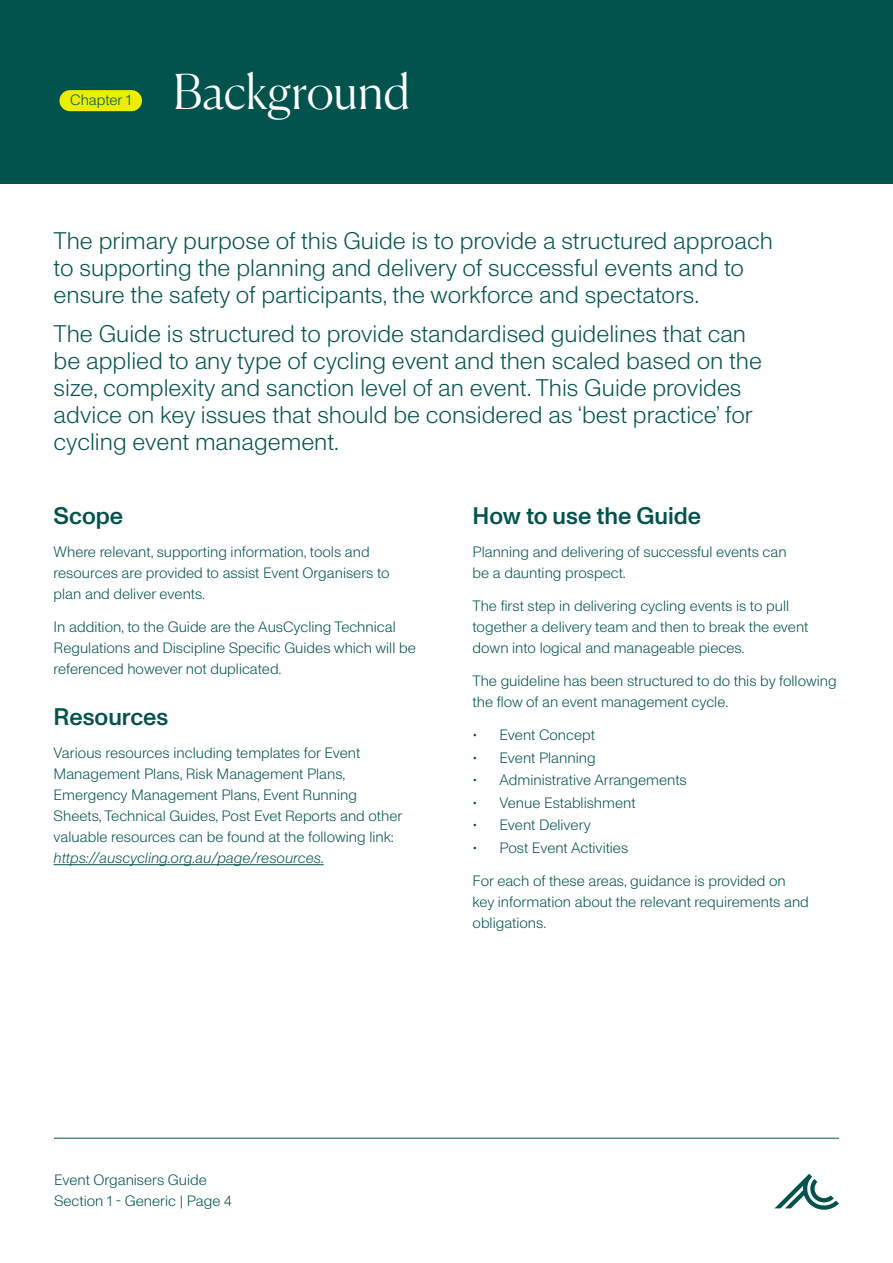
<style>
.page{position:relative;width:893px;height:1263px;background:#fff}
.page>*{position:absolute;margin:0;border:0;box-sizing:border-box;transform-origin:0 0}
.t1{font:300 48px "Canela Trial";color:#fff}
.t2{font:300 24px/27px "ABC Monument Grotesk Unlicensed Trial";color:#02534e}
.t3{font:500 24px "ABC Monument Grotesk Unlicensed Trial";letter-spacing:-.005em;color:#02534e}
.t4{font:300 15px/21px "ABC Monument Grotesk Unlicensed Trial";color:#02534e}
.t5{font:300 15px/21px "ABC Monument Grotesk Unlicensed Trial";color:#01534f}
.t6{font:italic 300 15px "ABC Monument Grotesk Unlicensed Trial";color:#02534e}
</style>
<div class="page">
<svg style="left:774px;top:1174px;width:65px;height:36px"></svg>
<hr style="left:54px;top:1138px;width:785px;height:1px;background:#02534e">
<div style="left:0;top:0;width:893px;height:183px;background:#02534e"></div>
<div style="left:59px;top:90px;width:83px;height:21px;background:#eded05;border-radius:11px"></div>
<hr style="left:54px;top:864px;width:270px;height:1px;background:#02534e">
<p class="t4" style="left:70px;top:89px;width:62px">Chapter 1</p>
<h1 class="t1" style="left:173px;top:72px;width:239px">Background</h1>
<h2 class="t2" style="left:54px;top:227px;width:721px">The primary purpose of this Guide is to provide a structured approach to supporting the planning and delivery of successful events and to ensure the safety of participants, the workforce and spectators.</h2>
<p class="t2" style="left:54px;top:320px;width:710px">The Guide is structured to provide standardised guidelines that can be applied to any type of cycling event and then scaled based on the size, complexity and sanction level of an event. This Guide provides advice on key issues that should be considered as ‘best practice’ for cycling event management.</p>
<h2 class="t3" style="left:54px;top:502px;width:71px">Scope</h2>
<p class="t4" style="left:54px;top:541px;width:337px">Where relevant, supporting information, tools and resources are provided to assist Event Organisers to plan and deliver events.</p>
<p class="t4" style="left:54px;top:616px;width:364px">In addition, to the Guide are the AusCycling Technical<br>Regulations and Discipline Specific Guides which will be referenced however not duplicated.</p>
<h2 class="t3" style="left:54px;top:703px;width:116px">Resources</h2>
<p class="t4" style="left:54px;top:742px;width:350px">Various resources including templates for Event Management Plans, Risk Management Plans, Emergency Management Plans, Event Running Sheets, Technical Guides, Post Evet Reports and other valuable resources can be found at the following link:</p>
<p class="t6" style="left:54px;top:849px;width:272px">https://auscycling.org.au/page/resources.</p>
<h2 class="t3" style="left:473px;top:502px;width:230px">How to use the Guide</h2>
<p class="t4" style="left:473px;top:541px;width:316px">Planning and delivering of successful events can be a daunting prospect.</p>
<p class="t4" style="left:473px;top:595px;width:337px">The first step in delivering cycling events is to pull together a delivery team and then to break the event down into logical and manageable pieces.</p>
<p class="t4" style="left:473px;top:670px;width:366px">The guideline has been structured to do this by following the flow of an event management cycle.</p>
<p class="t4" style="left:473px;top:724px;width:124px">• Event Concept</p>
<p class="t4" style="left:473px;top:747px;width:125px">• Event Planning</p>
<p class="t4" style="left:473px;top:769px;width:216px">• Administrative Arrangements</p>
<p class="t4" style="left:473px;top:792px;width:165px">• Venue Establishment</p>
<p class="t4" style="left:473px;top:814px;width:120px">• Event Delivery</p>
<p class="t4" style="left:473px;top:837px;width:157px">• Post Event Activities</p>
<p class="t4" style="left:473px;top:870px;width:338px">For each of these areas, guidance is provided on key information about the relevant requirements and obligations.</p>
<p class="t5" style="left:54px;top:1169px;width:179px">Event Organisers Guide<br>Section 1 - Generic | Page 4</p>
</div>
